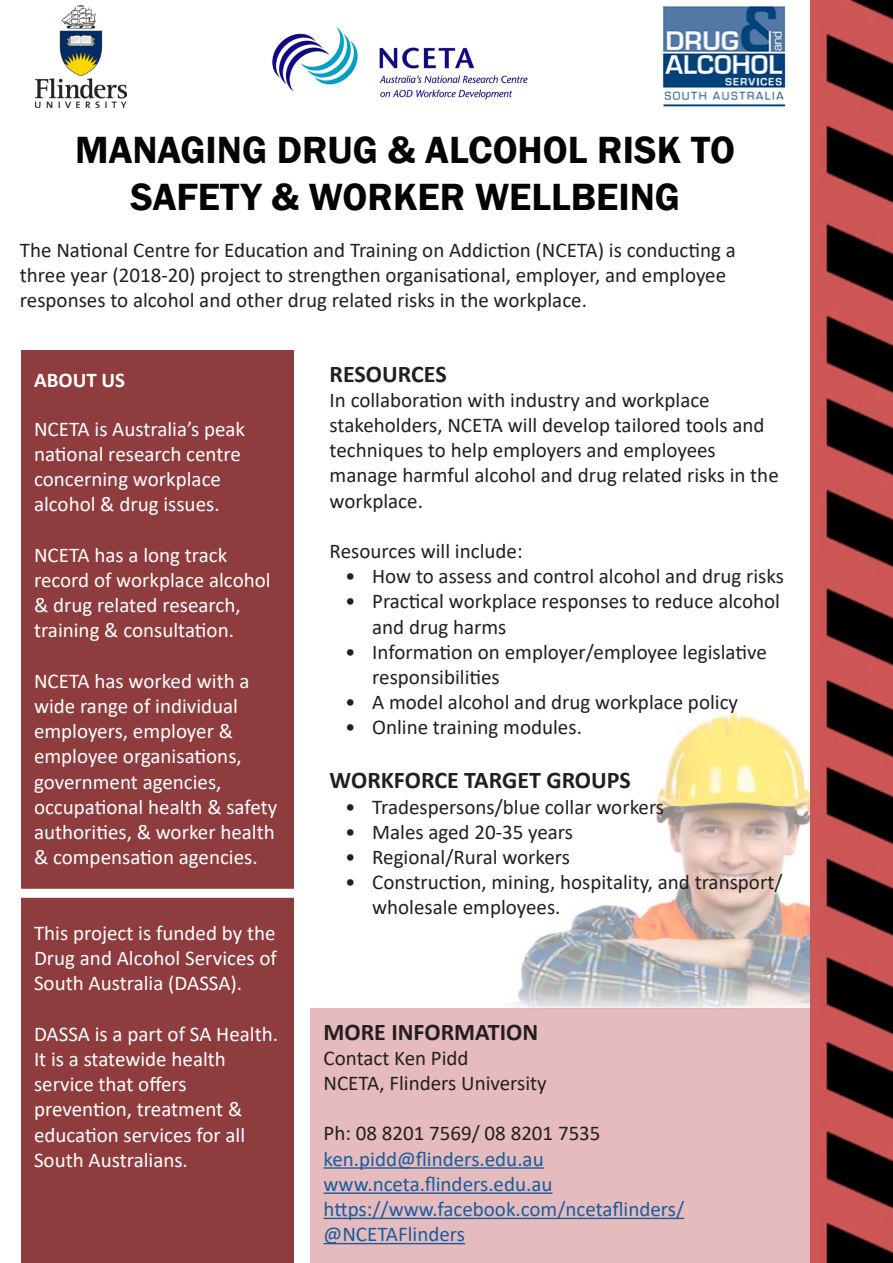
<style>
.page{position:relative;width:893px;height:1263px;background:#fff}
.page>*{position:absolute;margin:0;border:0;box-sizing:border-box;transform-origin:0 0}
.t1{font:600 39px "Franklin Gothic";color:#040503}
.t2{font:700 24px "Calibri";color:#231f20}
.t3{font:21px/25.2px "Calibri";color:#231f20}
.t4{font:21px/25.2px "Calibri";color:#fff}
.t5{font:21px "Calibri";color:#175d9e}
.t6{font:700 21px "Calibri";color:#fff}
</style>
<div class="page">
<img style="left:489px;top:711px;width:321px;height:298px">
<img style="left:810px;top:0;width:83px;height:1263px">
<img style="left:272px;top:27px;width:256px;height:73px">
<div style="left:310px;top:1009px;width:500px;height:254px;background:#e6bbbd"></div>
<img style="left:35px;top:5px;width:91px;height:102px">
<img style="left:663px;top:6px;width:122px;height:101px">
<hr style="left:324px;top:1167px;width:220px;height:2px;background:#175d9e">
<hr style="left:324px;top:1192px;width:229px;height:2px;background:#175d9e">
<hr style="left:324px;top:1218px;width:360px;height:1px;background:#175d9e">
<hr style="left:324px;top:1243px;width:141px;height:1px;background:#175d9e">
<div style="left:21px;top:351px;width:272px;height:912px;background:#8e3c3d"></div>
<div style="left:0;top:889px;width:305px;height:9px;background:#fff"></div>
<p class="t1" style="left:75px;top:126px;width:661px">MANAGING DRUG &amp; ALCOHOL RISK TO</p>
<p class="t1" style="left:130px;top:173px;width:551px">SAFETY &amp; WORKER WELLBEING</p>
<p class="t3" style="left:20px;top:237px;width:717px">The National Centre for Education and Training on Addiction (NCETA) is conducting a three year (2018-20) project to strengthen organisational, employer, and employee responses to alcohol and other drug related risks in the workplace.</p>
<p class="t6" style="left:34px;top:365px;width:93px">ABOUT US</p>
<p class="t4" style="left:34px;top:416px;width:213px">NCETA is Australia’s peak national research centre concerning workplace alcohol &amp; drug issues.</p>
<p class="t4" style="left:34px;top:542px;width:238px">NCETA has a long track record of workplace alcohol &amp; drug related research, training &amp; consultation.</p>
<p class="t4" style="left:34px;top:668px;width:245px">NCETA has worked with a wide range of individual employers, employer &amp; employee organisations, government agencies, occupational health &amp; safety authorities, &amp; worker health &amp; compensation agencies.</p>
<p class="t4" style="left:34px;top:920px;width:244px;text-align:justify">This project is funded by the Drug and Alcohol Services of South Australia (DASSA).</p>
<p class="t4" style="left:34px;top:1020px;width:245px">DASSA is a part of SA Health.<br>It is a statewide health service that offers prevention, treatment &amp; education services for all<br>South Australians.</p>
<p class="t2" style="left:330px;top:357px;width:119px">RESOURCES</p>
<p class="t3" style="left:330px;top:387px;width:451px">In collaboration with industry and workplace stakeholders, NCETA will develop tailored tools and techniques to help employers and employees manage harmful alcohol and drug related risks in the workplace.</p>
<p class="t3" style="left:330px;top:538px;width:194px">Resources will include:</p>
<p class="t3" style="left:345px;top:563px;width:440px">• How to assess and control alcohol and drug risks</p>
<p class="t3" style="left:372px;top:588px;width:409px;text-indent:-27px">• Practical workplace responses to reduce alcohol and drug harms</p>
<p class="t3" style="left:372px;top:639px;width:396px;text-indent:-27px">• Information on employer/employee legislative responsibilities</p>
<p class="t3" style="left:345px;top:689px;width:394px">• A model alcohol and drug workplace policy</p>
<p class="t3" style="left:345px;top:714px;width:238px">• Online training modules.</p>
<p class="t2" style="left:330px;top:763px;width:303px">WORKFORCE TARGET GROUPS</p>
<p class="t3" style="left:345px;top:793px;width:320px">• Tradespersons/blue collar workers</p>
<p class="t3" style="left:345px;top:819px;width:229px">• Males aged 20-35 years</p>
<p class="t3" style="left:345px;top:844px;width:226px">• Regional/Rural workers</p>
<p class="t3" style="left:372px;top:869px;width:412px;text-indent:-27px">• Construction, mining, hospitality, and transport/ wholesale employees.</p>
<p class="t2" style="left:324px;top:1015px;width:216px">MORE INFORMATION</p>
<p class="t3" style="left:324px;top:1045px;width:147px">Contact Ken Pidd</p>
<p class="t3" style="left:324px;top:1070px;width:225px">NCETA, Flinders University</p>
<p class="t3" style="left:324px;top:1120px;width:279px">Ph: 08 8201 7569/ 08 8201 7535</p>
<p class="t5" style="left:324px;top:1144px;width:222px">ken.pidd@flinders.edu.au</p>
<p class="t5" style="left:324px;top:1169px;width:230px">www.nceta.flinders.edu.au</p>
<p class="t5" style="left:324px;top:1194px;width:362px">https://www.facebook.com/ncetaflinders/</p>
<p class="t5" style="left:324px;top:1220px;width:143px">@NCETAFlinders</p>
</div>
